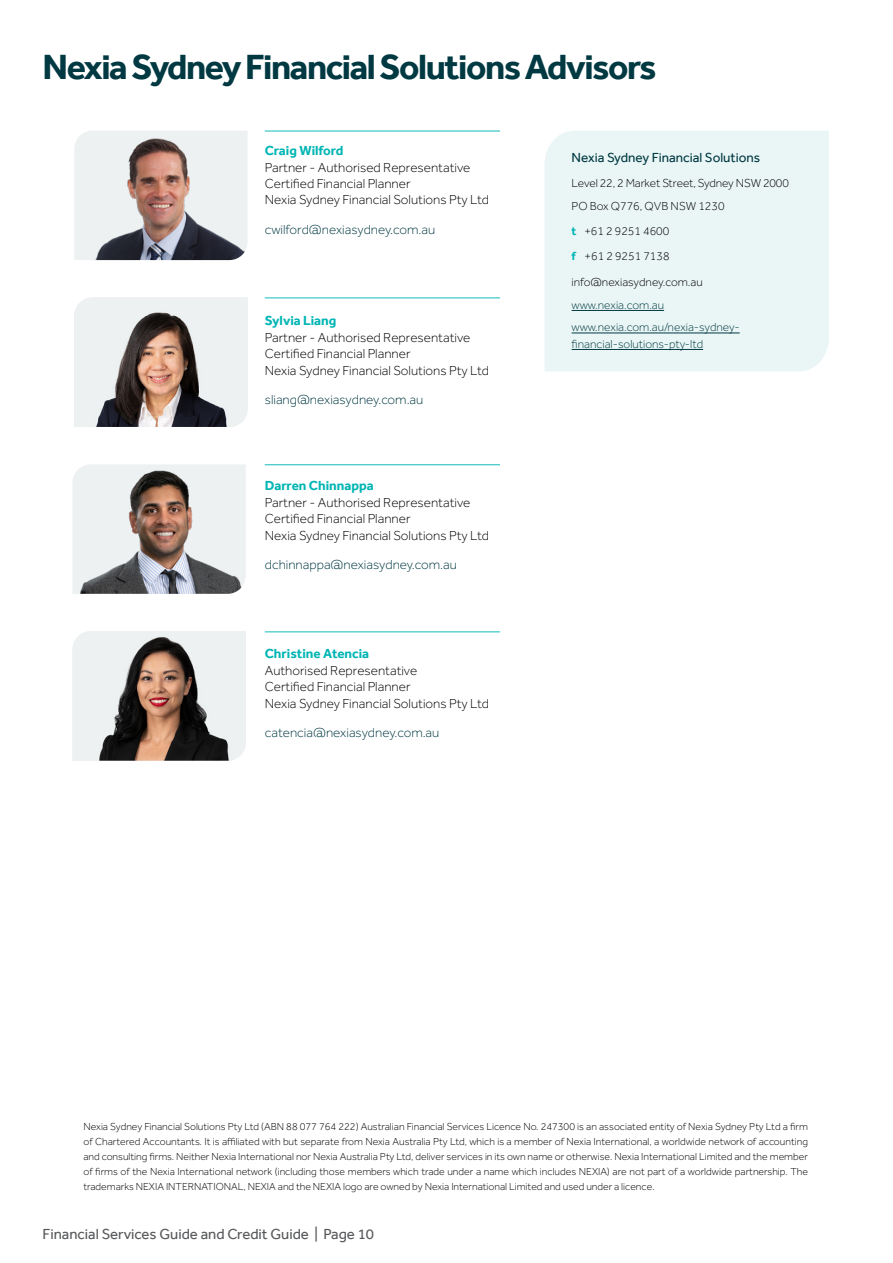
<style>
.page{position:relative;width:893px;height:1263px;background:#fff}
.page>*{position:absolute;margin:0;border:0;box-sizing:border-box;transform-origin:0 0}
.t1{font:700 36px "Effra";letter-spacing:-.04em;color:#003942}
.t2{font:15px "Effra";color:#58595b}
.t3{font:300 13.5px/16.5px "Effra";color:#000}
.t4{font:300 13.5px "Effra";color:#003942}
.t5{font:700 13.5px "Effra";color:#00b5b4}
.t6{font:13.5px "Effra";color:#003942}
.t7{font:300 12px/22.5px "Effra";color:#000}
.t8{font:300 12px/22.5px "Effra";color:#003942}
.t9{font:300 10.5px/15px "Effra";color:#000;text-align:justify}
.s1{font-weight:700;color:#00b5b4}
</style>
<div class="page">
<div style="left:545px;top:131px;width:284px;height:240px;background:#eaf6f5"></div>
<hr style="left:572px;top:310px;width:92px;height:1px;background:#003942">
<hr style="left:572px;top:333px;width:168px;height:1px;background:#003942">
<hr style="left:572px;top:349px;width:131px;height:1px;background:#003942">
<img style="left:72px;top:631px;width:174px;height:130px">
<img style="left:73px;top:464px;width:173px;height:130px">
<img style="left:74px;top:297px;width:174px;height:130px">
<img style="left:75px;top:131px;width:173px;height:129px">
<hr style="left:265px;top:631px;width:235px;height:1px;background:#14bbbb">
<hr style="left:265px;top:464px;width:235px;height:1px;background:#14bbbb">
<hr style="left:265px;top:297px;width:235px;height:1px;background:#14bbbb">
<hr style="left:265px;top:131px;width:235px;height:1px;background:#14bbbb">
<h1 class="t1" style="left:43px;top:45px;width:616px">Nexia Sydney Financial Solutions Advisors</h1>
<p class="t5" style="left:265px;top:142px;width:80px">Craig Wilford</p>
<p class="t3" style="left:265px;top:159px;width:226px">Partner - Authorised Representative<br>Certified Financial Planner<br>Nexia Sydney Financial Solutions Pty Ltd</p>
<p class="t4" style="left:265px;top:222px;width:172px">cwilford@nexiasydney.com.au</p>
<p class="t5" style="left:265px;top:312px;width:73px">Sylvia Liang</p>
<p class="t3" style="left:265px;top:329px;width:226px">Partner - Authorised Representative<br>Certified Financial Planner<br>Nexia Sydney Financial Solutions Pty Ltd</p>
<p class="t4" style="left:265px;top:392px;width:160px">sliang@nexiasydney.com.au</p>
<p class="t5" style="left:265px;top:477px;width:110px">Darren Chinnappa</p>
<p class="t3" style="left:265px;top:494px;width:226px">Partner - Authorised Representative<br>Certified Financial Planner<br>Nexia Sydney Financial Solutions Pty Ltd</p>
<p class="t4" style="left:265px;top:557px;width:194px">dchinnappa@nexiasydney.com.au</p>
<p class="t5" style="left:265px;top:645px;width:106px">Christine Atencia</p>
<p class="t3" style="left:265px;top:662px;width:226px">Authorised Representative<br>Certified Financial Planner<br>Nexia Sydney Financial Solutions Pty Ltd</p>
<p class="t4" style="left:265px;top:725px;width:176px">catencia@nexiasydney.com.au</p>
<p class="t6" style="left:572px;top:150px;width:190px">Nexia Sydney Financial Solutions</p>
<p class="t7" style="left:572px;top:172px;width:219px">Level 22, 2 Market Street, Sydney NSW 2000<br>PO Box Q776, QVB NSW 1230</p>
<p class="t7" style="left:572px;top:218px;width:99px;line-height:25px"><span class="s1">t</span> +61 2 9251 4600 <span class="s1">f</span> +61 2 9251 7138</p>
<p class="t7" style="left:572px;top:271px;width:133px">info@nexiasydney.com.au</p>
<p class="t8" style="left:572px;top:294px;width:170px">www.nexia.com.au www.nexia.com.au/nexia-sydney-</p>
<p class="t8" style="left:572px;top:333px;width:133px">financial-solutions-pty-ltd</p>
<p class="t9" style="left:83px;top:1118px;width:726px">Nexia Sydney Financial Solutions Pty Ltd (ABN 88 077 764 222) Australian Financial Services Licence No. 247300 is an associated entity of Nexia Sydney Pty Ltd a firm of Chartered Accountants. It is affiliated with but separate from Nexia Australia Pty Ltd, which is a member of Nexia International, a worldwide network of accounting and consulting firms. Neither Nexia International nor Nexia Australia Pty Ltd, deliver services in its own name or otherwise. Nexia International Limited and the member of firms of the Nexia International network (including those members which trade under a name which includes NEXIA) are not part of a worldwide partnership. The trademarks NEXIA INTERNATIONAL, NEXIA and the NEXIA logo are owned by Nexia International Limited and used under a licence.</p>
<h2 class="t2" style="left:43px;top:1225px;width:333px">Financial Services Guide and Credit Guide | Page 10</h2>
</div>
